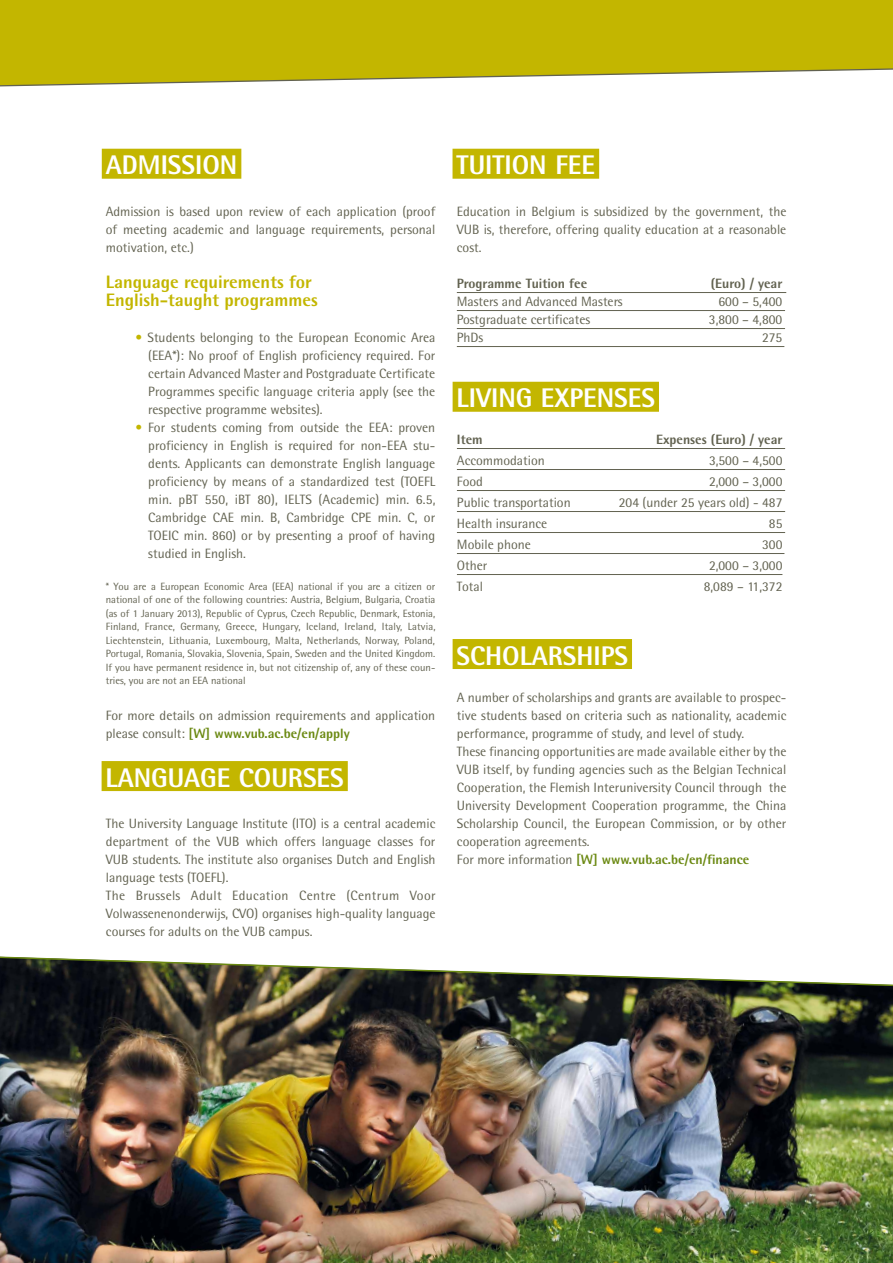
<style>
.page{position:relative;width:893px;height:1263px;background:#fff}
.page>*{position:absolute;margin:0;border:0;box-sizing:border-box;transform-origin:0 0}
.t1{font:800 27px "Rotis Semi Sans";color:#fff}
.t2{font:800 18px/18px "Rotis Semi Sans";color:#c3b600}
.t3{font:13.5px/18px "Rotis Semi Sans";color:#626250;text-align:justify}
.t4{font:800 13.5px "Rotis Semi Sans";color:#626250}
.t5{font:10.5px/13.5px "Rotis Semi Sans";color:#626250;text-align:justify}
.s1{color:#c3b600}
.s2{font-weight:800;color:#6b8912}
</style>
<div class="page">
<div style="left:102px;top:149px;width:139px;height:30px;background:#c3b600"></div>
<hr style="left:457px;top:448px;width:328px;height:1px;background:#626250">
<hr style="left:457px;top:469px;width:328px;height:1px;background:#626250">
<hr style="left:457px;top:490px;width:328px;height:1px;background:#626250">
<hr style="left:457px;top:511px;width:328px;height:1px;background:#626250">
<hr style="left:457px;top:532px;width:328px;height:1px;background:#626250">
<hr style="left:457px;top:553px;width:327px;height:1px;background:#626250">
<hr style="left:457px;top:574px;width:325px;height:1px;background:#626250">
<hr style="left:457px;top:292px;width:329px;height:1px;background:#626250">
<hr style="left:457px;top:310px;width:328px;height:1px;background:#626250">
<hr style="left:457px;top:328px;width:328px;height:1px;background:#626250">
<hr style="left:457px;top:346px;width:327px;height:1px;background:#626250">
<div style="left:452px;top:149px;width:147px;height:30px;background:#c3b600"></div>
<div style="left:453px;top:382px;width:206px;height:30px;background:#c3b600"></div>
<div style="left:102px;top:761px;width:246px;height:30px;background:#c3b600"></div>
<div style="left:453px;top:639px;width:179px;height:30px;background:#c3b600"></div>
<img style="left:0;top:987px;width:893px;height:276px">
<svg style="left:0;top:0;width:893px;height:87px;background:#c7bc1a"></svg>
<svg style="left:0;top:956px;width:893px;height:31px"></svg>
<h1 class="t1" style="left:106px;top:148px;width:133px">Admission</h1>
<p class="t3" style="left:106px;top:202px;width:331px">Admission is based upon review of each application (proof of meeting academic and language requirements, personal motivation, etc.)</p>
<h2 class="t2" style="left:106px;top:273px;width:213px">Language requirements for<br>English-taught programmes</h2>
<p class="t3" style="left:148px;top:328px;width:289px;text-indent:-13px"><span class="s1">•</span> Students belonging to the European Economic Area (EEA*): No proof of English proficiency required. For certain Advanced Master and Postgraduate Certificate Programmes specific language criteria apply (see the respective programme websites).</p>
<p class="t3" style="left:148px;top:418px;width:289px;text-indent:-13px"><span class="s1">•</span> For students coming from outside the EEA: proven proficiency in English is required for non-EEA stu&shy;dents. Applicants can demonstrate English language proficiency by means of a standardized test (TOEFL min. pBT 550, iBT 80), IELTS (Academic) min. 6.5, Cambridge CAE min. B, Cambridge CPE min. C, or TOEIC min. 860) or by presenting a proof of having studied in English.</p>
<p class="t5" style="left:106px;top:579px;width:331px">* You are a European Economic Area (EEA) national if you are a citizen or national of one of the following countries: Austria, Belgium, Bulgaria, Croatia (as of 1 January 2013), Republic of Cyprus, Czech Republic, Denmark, Estonia, Finland, France, Germany, Greece, Hungary, Iceland, Ireland, Italy, Latvia, Liechtenstein, Lithuania, Luxembourg, Malta, Netherlands, Norway, Poland, Portugal, Romania, Slovakia, Slovenia, Spain, Sweden and the United Kingdom.<br>If you have permanent residence in, but not citizenship of, any of these coun&shy;tries, you are not an EEA national</p>
<p class="t3" style="left:106px;top:706px;width:331px">For more details on admission requirements and application please consult: <span class="s2">[W] www.vub.ac.be/en/apply</span></p>
<h1 class="t1" style="left:106px;top:760px;width:212px">Language Courses</h1>
<p class="t3" style="left:106px;top:814px;width:331px;text-align:left">The University Language Institute (ITO) is a central academic department of the VUB which offers language classes for VUB students. The institute also organises Dutch and English language tests (TOEFL).<br>The Brussels Adult Education Centre (Centrum Voor Volwassenenonderwijs, CVO) organises high-quality language courses for adults on the VUB campus.</p>
<h1 class="t1" style="left:456px;top:148px;width:125px">Tuition fee</h1>
<p class="t3" style="left:457px;top:202px;width:331px">Education in Belgium is subsidized by the government, the VUB is, therefore, offering quality education at a reasonable cost.</p>
<p class="t4" style="left:457px;top:275px;width:132px">Programme Tuition fee</p>
<p class="t4" style="left:711px;top:275px;width:73px">(Euro) / year</p>
<p class="t3" style="left:457px;top:292px;width:167px">Masters and Advanced Masters</p>
<p class="t3" style="left:718px;top:292px;width:65px">600 – 5,400</p>
<p class="t3" style="left:457px;top:310px;width:135px">Postgraduate certificates</p>
<p class="t3" style="left:709px;top:310px;width:75px">3,800 – 4,800</p>
<p class="t3" style="left:457px;top:328px;width:28px">PhDs</p>
<p class="t3" style="left:762px;top:328px;width:22px">275</p>
<h1 class="t1" style="left:457px;top:381px;width:172px">Living expenses</h1>
<p class="t4" style="left:457px;top:431px;width:27px">Item</p>
<p class="t4" style="left:656px;top:431px;width:128px">Expenses (Euro) / year</p>
<p class="t3" style="left:457px;top:451px;width:89px">Accommodation</p>
<p class="t3" style="left:709px;top:451px;width:75px">3,500 – 4,500</p>
<p class="t3" style="left:457px;top:472px;width:28px">Food</p>
<p class="t3" style="left:709px;top:472px;width:75px">2,000 – 3,000</p>
<p class="t3" style="left:457px;top:493px;width:115px">Public transportation</p>
<p class="t3" style="left:619px;top:493px;width:165px">204 (under 25 years old) - 487</p>
<p class="t3" style="left:457px;top:514px;width:92px">Health insurance</p>
<p class="t3" style="left:769px;top:514px;width:15px">85</p>
<p class="t3" style="left:457px;top:535px;width:75px">Mobile phone</p>
<p class="t3" style="left:762px;top:535px;width:22px">300</p>
<p class="t3" style="left:457px;top:556px;width:32px">Other</p>
<p class="t3" style="left:709px;top:556px;width:75px">2,000 – 3,000</p>
<p class="t3" style="left:457px;top:577px;width:28px">Total</p>
<p class="t3" style="left:704px;top:577px;width:80px">8,089 – 11,372</p>
<h1 class="t1" style="left:457px;top:638px;width:169px">Scholarships</h1>
<p class="t3" style="left:457px;top:688px;width:331px;text-align:left">A number of scholarships and grants are available to prospec&shy;tive students based on criteria such as nationality, academic performance, programme of study, and level of study.<br>These financing opportunities are made available either by the VUB itself, by funding agencies such as the Belgian Technical Cooperation, the Flemish Interuniversity Council through the University Development Cooperation programme, the China Scholarship Council, the European Commission, or by other cooperation agreements.<br>For more information <span class="s2">[W] www.vub.ac.be/en/finance</span></p>
</div>
